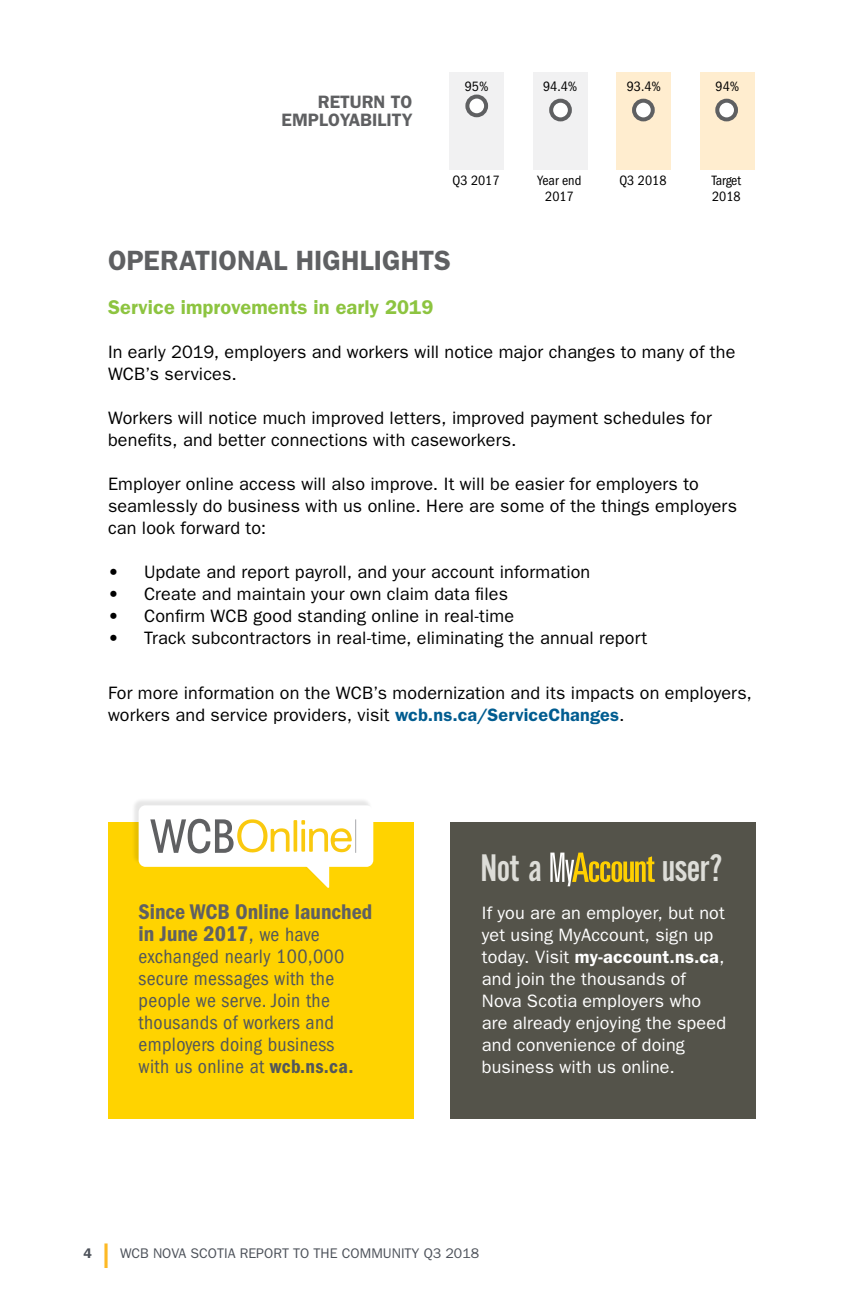
<style>
.page{position:relative;width:864px;height:1296px;background:#fff}
.page>*{position:absolute;margin:0;border:0;box-sizing:border-box;transform-origin:0 0}
.t1{font:40px "Alternate Gothic EF No Two";letter-spacing:-.015em;color:#ddddd8}
.t2{font:32px "Roboto";color:#fdb924}
.headline-14pt{font:600 28px "Franklin Gothic";color:#5f6062}
.t3{font:600 condensed 22px/22px "Franklin Gothic";color:#5f6062}
.t4{font:condensed 20px/22px "Franklin Gothic";letter-spacing:.015em;color:#53575a}
.subhead{font:600 20px "Franklin Gothic";letter-spacing:.005em;color:#8dc440}
.text{font:18px/22px "Franklin Gothic";letter-spacing:.01em;color:#000}
.text-2{font:18px/22px "Franklin Gothic";letter-spacing:.01em;color:#fff}
.t5{font:600 18px/18px "Franklin Gothic";color:#5f6062;text-align:right}
.t6{font:condensed 14px/16px "Franklin Gothic";color:#000;text-align:center}
.t7{font:14px "Franklin Gothic";color:#4d525a}
.t8{font:600 14px "Franklin Gothic";color:#4d525a}
.s1{font-weight:600;color:#005c90}
.s2{font-weight:400;color:#53575a}
.s3{font-weight:400;font-size:20px;color:#53575a}
.s4{font-weight:600}
</style>
<div class="page">
<div style="left:449px;top:72px;width:54px;height:98px;background:#f1f1f2"></div>
<div style="left:533px;top:72px;width:54px;height:98px;background:#f1f1f2"></div>
<div style="left:617px;top:72px;width:54px;height:98px;background:#ffedcf"></div>
<div style="left:701px;top:72px;width:54px;height:98px;background:#ffedcf"></div>
<div style="left:717px;top:101px;width:19px;height:18px;background:#fff;border-radius:50%"></div>
<div style="left:715px;top:99px;width:23px;height:22px;border:4px solid #5f6062;border-radius:50%"></div>
<div style="left:634px;top:101px;width:19px;height:18px;background:#fff;border-radius:50%"></div>
<div style="left:632px;top:99px;width:23px;height:22px;border:4px solid #5f6062;border-radius:50%"></div>
<div style="left:551px;top:101px;width:19px;height:18px;background:#fff;border-radius:50%"></div>
<div style="left:549px;top:99px;width:23px;height:22px;border:4px solid #5f6062;border-radius:50%"></div>
<div style="left:467px;top:97px;width:19px;height:18px;background:#fff;border-radius:50%"></div>
<div style="left:465px;top:95px;width:23px;height:22px;border:4px solid #5f6062;border-radius:50%"></div>
<div style="left:450px;top:823px;width:306px;height:296px;background:#54534a"></div>
<svg style="left:550px;top:853px;width:105px;height:33px"></svg>
<div style="left:108px;top:822px;width:306px;height:297px;background:#ffd300"></div>
<div style="left:131px;top:798px;width:241px;height:88px;background:#000;opacity:.1"></div>
<div style="left:139px;top:805px;width:234px;height:62px;background:#fff;border-radius:7px"></div>
<svg style="left:300px;top:866px;width:29px;height:22px"></svg>
<svg style="left:150px;top:819px;width:202px;height:34px"></svg>
<hr style="left:355px;top:819px;width:1px;height:34px;background:#abadb0">
<p class="t5" style="left:282px;top:93px;width:132px">RETURN TO<br>EMPLOYABILITY</p>
<p class="t6" style="left:465px;top:79px;width:25px">95%</p>
<p class="t6" style="left:543px;top:79px;width:36px">94.4%</p>
<p class="t6" style="left:627px;top:79px;width:36px">93.4%</p>
<p class="t6" style="left:716px;top:79px;width:25px">94%</p>
<p class="t6" style="left:452px;top:172px;width:49px">Q3 2017</p>
<p class="t6" style="left:538px;top:172px;width:45px">Year end<br>2017</p>
<p class="t6" style="left:619px;top:172px;width:49px">Q3 2018</p>
<p class="t6" style="left:712px;top:172px;width:31px;text-align:left">Target<br>2018</p>
<p class="headline-14pt" style="left:108px;top:244px;width:345px">OPERATIONAL HIGHLIGHTS</p>
<p class="subhead" style="left:108px;top:295px;width:327px">Service improvements in early 2019</p>
<p class="text" style="left:108px;top:341px;width:629px">In early 2019, employers and workers will notice major changes to many of the<br>WCB’s services.</p>
<p class="text" style="left:108px;top:407px;width:605px">Workers will notice much improved letters, improved payment schedules for benefits, and better connections with caseworkers.</p>
<p class="text" style="left:108px;top:473px;width:631px">Employer online access will also improve. It will be easier for employers to seamlessly do business with us online. Here are some of the things employers can look forward to:</p>
<p class="text" style="left:108px;top:561px;width:484px">• Update and report payroll, and your account information</p>
<p class="text" style="left:108px;top:583px;width:402px">• Create and maintain your own claim data files</p>
<p class="text" style="left:108px;top:605px;width:408px">• Confirm WCB good standing online in real-time</p>
<p class="text" style="left:108px;top:627px;width:541px">• Track subcontractors in real-time, eliminating the annual report</p>
<p class="text" style="left:108px;top:682px;width:646px">For more information on the WCB’s modernization and its impacts on employers, workers and service providers, visit <span class="s1">wcb.ns.ca/ServiceChanges</span>.</p>
<p class="t3" style="left:139px;top:901px;width:235px">Since WCB Online launched in June 2017<span class="s2">,</span> <span class="s3">we have</span></p>
<p class="t4" style="left:139px;top:946px;width:216px">exchanged nearly 100,000 secure messages with the people we serve. Join the thousands of workers and employers doing business with us online at <span class="s4">wcb.ns.ca.</span></p>
<p class="t1" style="left:480px;top:848px;width:63px">Not a</p>
<p class="t1" style="left:662px;top:848px;width:63px">user?</p>
<p class="text-2" style="left:482px;top:902px;width:246px">If you are an employer, but not yet using MyAccount, sign up today. Visit <span class="s4">my-account.ns.ca</span>, and join the thousands of<br>Nova Scotia employers who are already enjoying the speed and convenience of doing business with us online.</p>
<p class="t8" style="left:84px;top:1244px;width:10px">4</p>
<h2 class="t2" style="left:102px;top:1234px;width:10px">l</h2>
<p class="t7" style="left:120px;top:1245px;width:361px">WCB NOVA SCOTIA REPORT TO THE COMMUNITY Q3 2018</p>
</div>
